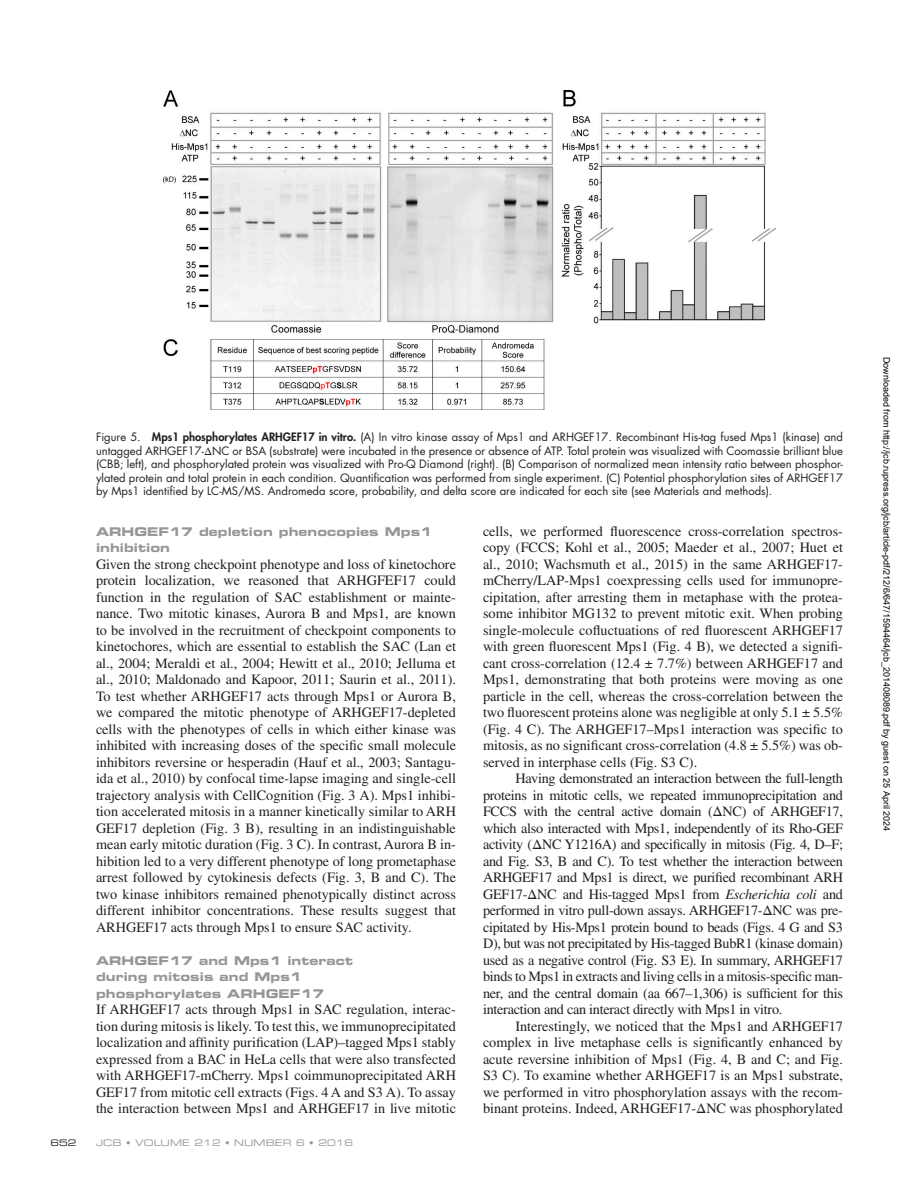
<style>
.page{position:relative;width:918px;height:1188px;background:#fff}
.page>*{position:absolute;margin:0;border:0;box-sizing:border-box;transform-origin:0 0}
.t1{font:14.25px/16.5px "Times LT Std";color:#231f20;text-align:justify}
.t2{font:12px/16.5px "Eurostile LT Std Bold Ex 2";letter-spacing:.005em;color:#949698}
.t3{font:11.25px/13.5px "Futura Std";color:#231f20;text-align:justify}
.t4{font:9px "Arial";color:#000}
.t5{font:9px "Eurostile LT Std Ex 2";letter-spacing:.01em;color:#949698}
.t6{font:9px "Eurostile LT Std Ex 2";color:#231f20}
.s1{font-weight:800}
.s2{font-family:"STIX General"}
.s3{font-style:italic}
</style>
<div class="page">
<img style="left:164px;top:90px;width:611px;height:320px">
<p class="t3" style="left:96px;top:430px;width:749px">Figure 5. <span class="s1">Mps1 phosphorylates ARHGEF17 in vitro.</span> (A) In vitro kinase assay of Mps1 and ARHGEF17. Recombinant His-tag fused Mps1 (kinase) and untagged ARHGEF17-<span class="s2">Δ</span>NC or BSA (substrate) were incubated in the presence or absence of ATP. Total protein was visualized with Coomassie brilliant blue (CBB; left), and phosphorylated protein was visualized with Pro-Q Diamond (right). (B) Comparison of normalized mean intensity ratio between phosphor&shy;ylated protein and total protein in each condition. Quantification was performed from single experiment. (C) Potential phosphorylation sites of ARHGEF17 by Mps1 identified by LC-MS/MS. Andromeda score, probability, and delta score are indicated for each site (see Materials and methods).</p>
<p class="t2" style="left:96px;top:523px;width:338px">ARHGEF17 depletion phenocopies Mps1 inhibition</p>
<p class="t1" style="left:96px;top:555px;width:362px">Given the strong checkpoint phenotype and loss of kinetochore protein localization, we reasoned that ARHGFEF17 could function in the regulation of SAC establishment or mainte&shy;nance. Two mitotic kinases, Aurora B and Mps1, are known to be involved in the recruitment of checkpoint components to kinetochores, which are essential to establish the SAC (Lan et al., 2004; Meraldi et al., 2004; Hewitt et al., 2010; Jelluma et al., 2010; Maldonado and Kapoor, 2011; Saurin et al., 2011).<br>To test whether ARHGEF17 acts through Mps1 or Aurora B, we compared the mitotic phenotype of ARHGEF17-depleted cells with the phenotypes of cells in which either kinase was inhibited with increasing doses of the specific small molecule inhibitors reversine or hesperadin (Hauf et al., 2003; Santagu&shy;ida et al., 2010) by confocal time-lapse imaging and single-cell trajectory analysis with CellCognition (Fig. 3 A). Mps1 inhibi&shy;tion accelerated mitosis in a manner kinetically similar to ARH GEF17 depletion (Fig. 3 B), resulting in an indistinguishable mean early mitotic duration (Fig. 3 C). In contrast, Aurora B in&shy;hibition led to a very different phenotype of long prometaphase arrest followed by cytokinesis defects (Fig. 3, B and C). The two kinase inhibitors remained phenotypically distinct across different inhibitor concentrations. These results suggest that ARHGEF17 acts through Mps1 to ensure SAC activity.</p>
<p class="t2" style="left:96px;top:952px;width:259px">ARHGEF17 and Mps1 interact during mitosis and Mps1 phosphorylates ARHGEF17</p>
<p class="t1" style="left:96px;top:1001px;width:362px">If ARHGEF17 acts through Mps1 in SAC regulation, interac&shy;tion during mitosis is likely. To test this, we immunoprecipitated localization and affinity purification (LAP)–tagged Mps1 stably expressed from a BAC in HeLa cells that were also transfected with ARHGEF17-mCherry. Mps1 coimmunoprecipitated ARH GEF17 from mitotic cell extracts (Figs. 4 A and S3 A). To assay the interaction between Mps1 and ARHGEF17 in live mitotic</p>
<p class="t6" style="left:50px;top:1136px;width:28px">652</p>
<p class="t5" style="left:96px;top:1136px;width:259px">JCB • VOLUME 212 • NUMBER 6 • 2016</p>
<p class="t1" style="left:483px;top:522px;width:362px">cells, we performed fluorescence cross-correlation spectros&shy;copy (FCCS; Kohl et al., 2005; Maeder et al., 2007; Huet et al., 2010; Wachsmuth et al., 2015) in the same ARHGEF17- mCherry/LAP-Mps1 coexpressing cells used for immunopre&shy;cipitation, after arresting them in metaphase with the protea&shy;some inhibitor MG132 to prevent mitotic exit. When probing single-molecule cofluctuations of red fluorescent ARHGEF17 with green fluorescent Mps1 (Fig. 4 B), we detected a signifi&shy;cant cross-correlation (12.4 ± 7.7%) between ARHGEF17 and Mps1, demonstrating that both proteins were moving as one particle in the cell, whereas the cross-correlation between the two fluorescent proteins alone was negligible at only 5.1 ± 5.5% (Fig. 4 C). The ARHGEF17–Mps1 interaction was specific to mitosis, as no significant cross-correlation (4.8 ± 5.5%) was ob&shy;served in interphase cells (Fig. S3 C).</p>
<p class="t1" style="left:483px;top:770px;width:362px;text-indent:32px">Having demonstrated an interaction between the full-length proteins in mitotic cells, we repeated immunoprecipitation and FCCS with the central active domain (<span class="s2">Δ</span>NC) of ARHGEF17, which also interacted with Mps1, independently of its Rho-GEF activity (<span class="s2">Δ</span>NC Y1216A) and specifically in mitosis (Fig. 4, D–F; and Fig. S3, B and C). To test whether the interaction between ARHGEF17 and Mps1 is direct, we purified recombinant ARH GEF17-<span class="s2">Δ</span>NC and His-tagged Mps1 from <span class="s3">Escherichia coli</span> and performed in vitro pull-down assays. ARHGEF17-<span class="s2">Δ</span>NC was pre&shy;cipitated by His-Mps1 protein bound to beads (Figs. 4 G and S3<br>D), but was not precipitated by His-tagged BubR1 (kinase domain) used as a negative control (Fig. S3 E). In summary, ARHGEF17 binds to Mps1 in extracts and living cells in a mitosis-specific man&shy;ner, and the central domain (aa 667–1,306) is sufficient for this interaction and can interact directly with Mps1 in vitro.</p>
<p class="t1" style="left:483px;top:1017px;width:361px;text-indent:32px">Interestingly, we noticed that the Mps1 and ARHGEF17 complex in live metaphase cells is significantly enhanced by acute reversine inhibition of Mps1 (Fig. 4, B and C; and Fig.<br>S3 C). To examine whether ARHGEF17 is an Mps1 substrate, we performed in vitro phosphorylation assays with the recom&shy;binant proteins. Indeed, ARHGEF17-<span class="s2">Δ</span>NC was phosphorylated</p>
<p class="t4" style="left:890px;top:357px;width:476px;rotate:90deg">Downloaded from http://jcb.rupress.org/jcb/article-pdf/212/6/647/1594464/jcb_201408089.pdf by guest on 25 April 2024</p>
</div>
